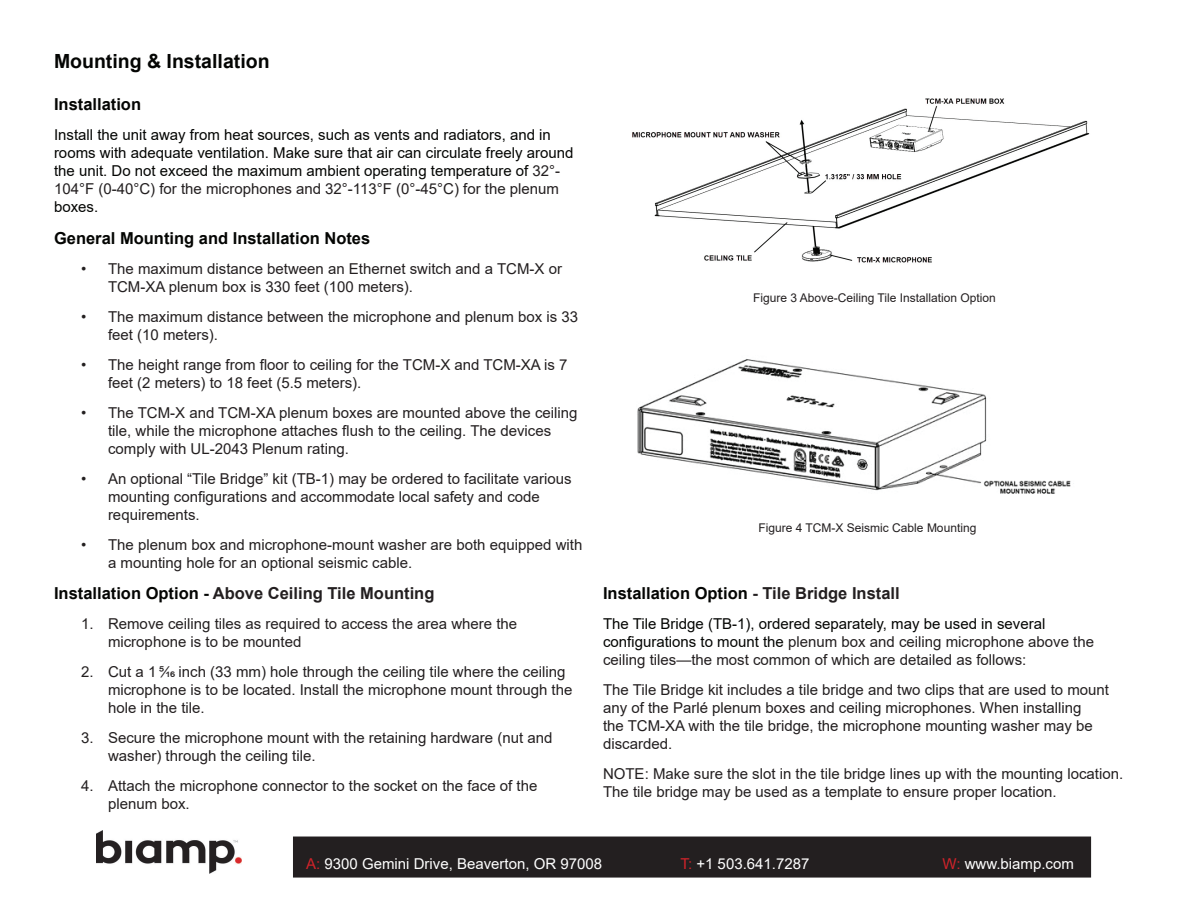
<style>
.page{position:relative;width:1188px;height:918px;background:#fff}
.page>*{position:absolute;margin:0;border:0;box-sizing:border-box;transform-origin:0 0}
.t1{font:700 19.5px "Arial";color:#040503}
.t2{font:700 16.5px "Arial";color:#040503}
.t3{font:700 16.5px "Arial";color:#231f20}
.t4{font:15px/18px "Arial";color:#231f20}
.t5{font:15px/18px "Arial";color:#040503}
.t6{font:15px "Arial";color:#fff}
.t7{font:12px "Arial";color:#231f20}
.s1{color:#231f20}
.s2{color:#040503}
.s3{color:#d1232a}
</style>
<div class="page">
<div style="left:294px;top:837px;width:796px;height:40px;background:#231f20"></div>
<div style="left:293px;top:837px;width:798px;height:41px;border:2px solid #231f20"></div>
<img style="left:96px;top:830px;width:146px;height:44px">
<img style="left:632px;top:98px;width:458px;height:165px">
<img style="left:637px;top:359px;width:434px;height:135px">
<h1 class="t1" style="left:54px;top:48px;width:217px">Mounting &amp; Installation</h1>
<p class="t2" style="left:54px;top:93px;width:89px">Installation</p>
<p class="t5" style="left:54px;top:126px;width:521px">Install the unit away from heat sources, such as vents and radiators, and in rooms with adequate ventilation. Make sure that air can circulate freely around the unit. Do not exceed the maximum ambient operating temperature of <span class="s1">32°- 104°F (0-40°C) for the microphones and 32°-113°F (0°-45°C) for the plenum</span></p>
<p class="t5" style="left:54px;top:198px;width:46px">boxes.</p>
<p class="t2" style="left:54px;top:226px;width:318px">General Mounting and Installation Notes</p>
<p class="t4" style="left:108px;top:259px;width:456px;text-indent:-27px">• The maximum distance between an Ethernet switch and a TCM-X or<br>TCM-XA plenum box is 330 feet (100 meters).</p>
<p class="t4" style="left:108px;top:307px;width:472px;text-indent:-27px">• The maximum distance between the microphone and plenum box is 33 feet (10 meters).</p>
<p class="t4" style="left:108px;top:355px;width:461px;text-indent:-27px">• The height range from floor to ceiling for the TCM-X and TCM-XA is 7 feet (2 meters) to 18 feet (5.5 meters).</p>
<p class="t4" style="left:108px;top:403px;width:471px;text-indent:-27px">• The TCM-X and TCM-XA plenum boxes are mounted above the ceiling tile, while the microphone attaches flush to the ceiling. The devices comply with UL-2043 Plenum rating.</p>
<p class="t4" style="left:108px;top:469px;width:465px;text-indent:-27px">• An optional “Tile Bridge” kit (TB-1) may be ordered to facilitate various mounting configurations and accommodate local safety and code requirements.</p>
<p class="t4" style="left:108px;top:535px;width:476px;text-indent:-27px">• The plenum box and microphone-mount washer are both equipped with a mounting hole for an optional seismic cable.</p>
<p class="t3" style="left:54px;top:582px;width:382px"><span class="s2">Installation Option -</span> Above Ceiling Tile Mounting</p>
<p class="t4" style="left:108px;top:615px;width:411px;text-indent:-27px">1. Remove ceiling tiles as required to access the area where the microphone is to be mounted</p>
<p class="t4" style="left:108px;top:663px;width:466px;text-indent:-27px">2. Cut a 1 5/16 inch (33 mm) hole through the ceiling tile where the ceiling microphone is to be located. Install the microphone mount through the hole in the tile.</p>
<p class="t4" style="left:108px;top:729px;width:446px;text-indent:-27px">3. Secure the microphone mount with the retaining hardware (nut and washer) through the ceiling tile.</p>
<p class="t4" style="left:108px;top:777px;width:431px;text-indent:-27px">4. Attach the microphone connector to the socket on the face of the plenum box.</p>
<p class="t7" style="left:753px;top:290px;width:244px">Figure 3 Above-Ceiling Tile Installation Option</p>
<p class="t7" style="left:759px;top:520px;width:219px">Figure 4 TCM-X Seismic Cable Mounting</p>
<p class="t2" style="left:603px;top:581px;width:298px">Installation Option <span class="s1">- Tile Bridge Install</span></p>
<p class="t4" style="left:603px;top:614px;width:493px"><span class="s2">The Tile Bridge (TB-1), ordered separately, may be used in several configurations to mount the</span> plenum box and ceiling microphone above the ceiling tiles—the most common of which are detailed as follows:</p>
<p class="t4" style="left:603px;top:680px;width:508px">The Tile Bridge kit includes a tile bridge and two clips that are used to mount any of the Parlé plenum boxes and ceiling microphones. When installing<br>the TCM-XA with the tile bridge, the microphone mounting washer may be discarded.</p>
<p class="t4" style="left:603px;top:764px;width:522px">NOTE: Make sure the slot in the tile bridge lines up with the mounting location.<br>The tile bridge may be used as a template to ensure proper location.</p>
<p class="t6" style="left:306px;top:854px;width:297px"><span class="s3">A:</span> 9300 Gemini Drive, Beaverton, OR 97008</p>
<p class="t6" style="left:681px;top:854px;width:130px"><span class="s3">T:</span> +1 503.641.7287</p>
<p class="t6" style="left:942px;top:854px;width:133px"><span class="s3">W:</span> www.biamp.com</p>
</div>
